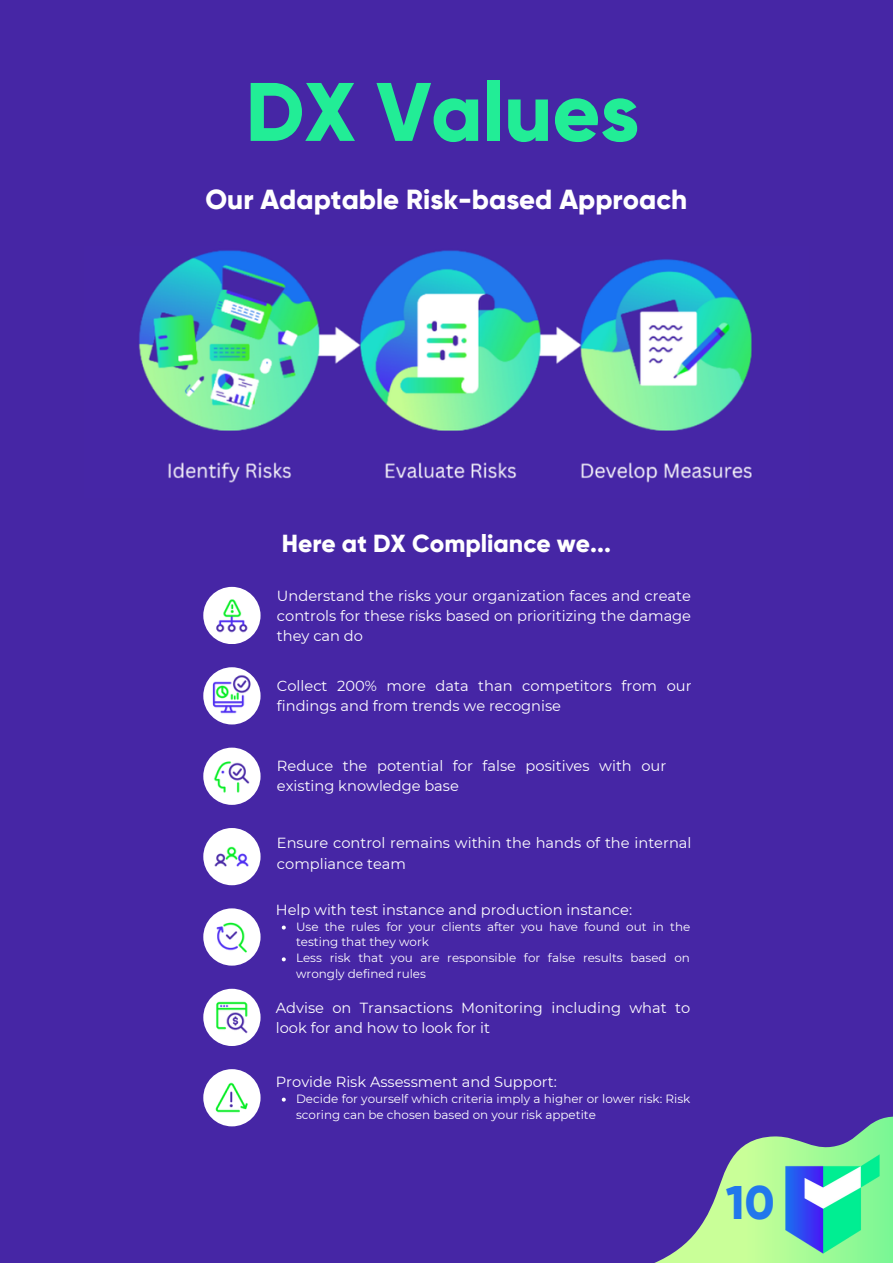
<style>
.page{position:relative;width:893px;height:1264px;background:#fff}
.page>*{position:absolute;margin:0;border:0;box-sizing:border-box;transform-origin:0 0}
.t1{font:800 82.8px "Gilroy";color:#22ed96}
.t2{font:800 47.1px "Gilroy";color:#2277ec}
.t3{font:800 27.6px "Gilroy";color:#fff}
.t4{font:800 24.6px "Gilroy";color:#fff}
.t5{font:14.55px/20.2px "Montserrat";color:#fff}
.t6{font:11.85px/15.9px "Montserrat";color:#fff}
</style>
<div class="page">
<div style="left:0;top:0;width:892px;height:1262px;background:#4626a5"></div>
<img style="left:139px;top:250px;width:613px;height:233px">
<div style="left:203px;top:587px;width:57px;height:57px;background:#fff;border-radius:50%"></div>
<img style="left:210px;top:593px;width:44px;height:44px">
<div style="left:203px;top:667px;width:57px;height:57px;background:#fff;border-radius:50%"></div>
<img style="left:210px;top:674px;width:44px;height:44px">
<div style="left:203px;top:747px;width:57px;height:57px;background:#fff;border-radius:50%"></div>
<img style="left:210px;top:754px;width:44px;height:44px">
<div style="left:203px;top:828px;width:57px;height:57px;background:#fff;border-radius:50%"></div>
<img style="left:210px;top:834px;width:44px;height:44px">
<div style="left:203px;top:908px;width:57px;height:57px;background:#fff;border-radius:50%"></div>
<img style="left:210px;top:915px;width:44px;height:44px">
<svg style="left:282px;top:925px;width:4px;height:4px"></svg>
<svg style="left:282px;top:957px;width:4px;height:4px"></svg>
<div style="left:203px;top:988px;width:57px;height:58px;background:#fff;border-radius:50%"></div>
<img style="left:210px;top:995px;width:44px;height:44px">
<div style="left:203px;top:1069px;width:57px;height:57px;background:#fff;border-radius:50%"></div>
<img style="left:210px;top:1075px;width:44px;height:44px">
<svg style="left:282px;top:1097px;width:4px;height:4px"></svg>
<svg style="left:657px;top:1116px;width:235px;height:146px"></svg>
<img style="left:783px;top:1152px;width:98px;height:103px">
<h1 class="t1" style="left:246px;top:62px;width:395px">DX Values</h1>
<h3 class="t3" style="left:205px;top:182px;width:483px">Our Adaptable Risk-based Approach</h3>
<h3 class="t4" style="left:282px;top:528px;width:330px">Here at DX Compliance we...</h3>
<p class="t5" style="left:277px;top:585px;width:415px;text-align:justify">Understand the risks your organization faces and create controls for these risks based on prioritizing the damage they can do</p>
<p class="t5" style="left:277px;top:675px;width:416px">Collect 200% more data than competitors from our findings and from trends we recognise</p>
<p class="t5" style="left:277px;top:755px;width:391px">Reduce the potential for false positives with our existing knowledge base</p>
<p class="t5" style="left:277px;top:833px;width:416px">Ensure control remains within the hands of the internal compliance team</p>
<p class="t5" style="left:276px;top:899px;width:358px">Help with test instance and production instance:</p>
<p class="t6" style="left:296px;top:918px;width:395px">Use the rules for your clients after you have found out in the testing that they work<br>Less risk that you are responsible for false results based on wrongly defined rules</p>
<p class="t5" style="left:276px;top:997px;width:416px">Advise on Transactions Monitoring including what to look for and how to look for it</p>
<p class="t5" style="left:276px;top:1071px;width:282px">Provide Risk Assessment and Support:</p>
<p class="t6" style="left:296px;top:1090px;width:396px">Decide for yourself which criteria imply a higher or lower risk: Risk scoring can be chosen based on your risk appetite</p>
<h2 class="t2" style="left:726px;top:1173px;width:50px">10</h2>
</div>
